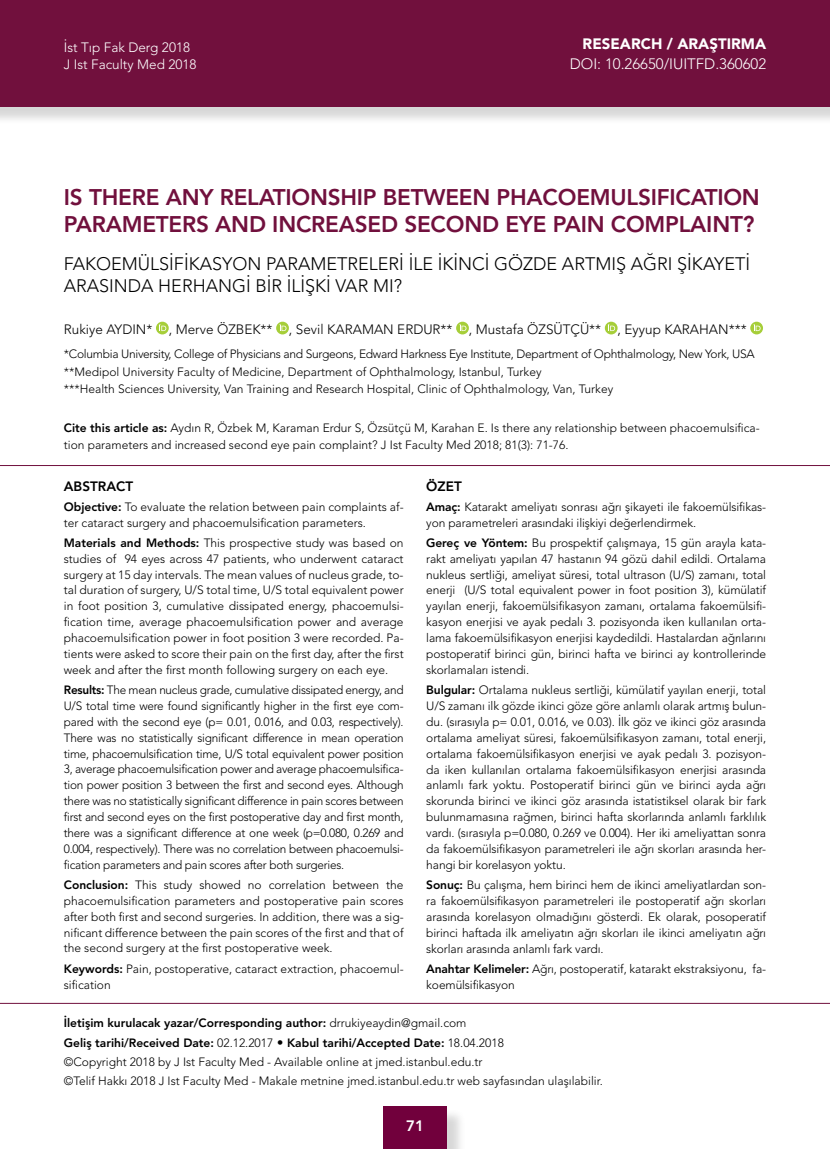
<style>
.page{position:relative;width:830px;height:1149px;background:#fff}
.page>*{position:absolute;margin:0;border:0;box-sizing:border-box;transform-origin:0 0}
.t1{font:800 22.5px/27px "Avenir LT Std";letter-spacing:-.01em;color:#71103d}
.t2{font:300 18px/21.6px "Avenir LT Std";color:#000}
.t3{font:300 15px "Avenir LT Std";color:#fff}
.t4{font:900 15px "Avenir LT Std";color:#fff}
.t5{font:800 15px "Avenir LT Std";color:#fff}
.t6{font:300 13.5px "Avenir LT Std";color:#000}
.t7{font:300 13.5px/16.2px "Avenir LT Std";color:#fff}
.t8{font:800 13.5px "Avenir LT Std";color:#000}
.t9{font:300 12px/15.9px "Avenir LT Std";color:#000}
.s1{font-weight:800}
.s2{font-family:"Futura Std"}
</style>
<div class="page">
<div style="left:385px;top:1108px;width:80px;height:40px;background:#000;opacity:.16"></div>
<div style="left:383px;top:1106px;width:63px;height:42px;background:#71003c"></div>
<div style="left:0;top:2px;width:829px;height:123px;background:#000;opacity:.16"></div>
<div style="left:0;top:0;width:829px;height:106px;background:#71103d"></div>
<svg style="left:156px;top:321px;width:13px;height:13px"></svg>
<svg style="left:159px;top:324px;width:7px;height:7px"></svg>
<svg style="left:276px;top:321px;width:13px;height:13px"></svg>
<svg style="left:279px;top:324px;width:7px;height:7px"></svg>
<svg style="left:456px;top:321px;width:12px;height:13px"></svg>
<svg style="left:459px;top:324px;width:7px;height:7px"></svg>
<svg style="left:604px;top:321px;width:13px;height:13px"></svg>
<svg style="left:608px;top:324px;width:7px;height:7px"></svg>
<svg style="left:749px;top:321px;width:13px;height:13px"></svg>
<svg style="left:753px;top:324px;width:7px;height:7px"></svg>
<hr style="left:0;top:465px;width:829px;height:1px;background:#71103d">
<hr style="left:0;top:1002px;width:829px;height:1px;background:#71103d">
<p class="t7" style="left:64px;top:40px;width:134px">İst Tıp Fak Derg 2018<br>J Ist Faculty Med 2018</p>
<p class="t4" style="left:582px;top:35px;width:185px">RESEARCH / ARAŞTIRMA</p>
<p class="t3" style="left:569px;top:54px;width:198px">DOI: 10.26650/IUITFD.360602</p>
<h1 class="t1" style="left:64px;top:183px;width:697px">IS THERE ANY RELATIONSHIP BETWEEN PHACOEMULSIFICATION<br>PARAMETERS AND INCREASED SECOND EYE PAIN COMPLAINT?</h1>
<h2 class="t2" style="left:64px;top:253px;width:687px">FAKOEMÜLSİFİKASYON PARAMETRELERİ İLE İKİNCİ GÖZDE ARTMIŞ AĞRI ŞİKAYETİ<br>ARASINDA HERHANGİ BİR İLİŞKİ VAR MI?</h2>
<p class="t6" style="left:64px;top:321px;width:684px">Rukiye AYDIN* , Merve ÖZBEK** , Sevil KARAMAN ERDUR** , Mustafa ÖZSÜTÇÜ** , Eyyup KARAHAN***</p>
<p class="t9" style="left:64px;top:345px;width:692px;line-height:17.2px">*Columbia University, College of Physicians and Surgeons, Edward Harkness Eye Institute, Department of Ophthalmology, New York, USA **Medipol University Faculty of Medicine, Department of Ophthalmology, Istanbul, Turkey<br>***Health Sciences University, Van Training and Research Hospital, Clinic of Ophthalmology, Van, Turkey</p>
<p class="t9" style="left:64px;top:419px;width:697px;line-height:17.2px"><span class="s1">Cite this article as:</span> Aydın R, Özbek M, Karaman Erdur S, Özsütçü M, Karahan E. Is there any relationship between phacoemulsifica&shy;tion parameters and increased second eye pain complaint? J Ist Faculty Med 2018; 81(3): 71-76.</p>
<p class="t8" style="left:64px;top:477px;width:71px">ABSTRACT</p>
<p class="t9" style="left:64px;top:498px;width:341px"><span class="s1">Objective:</span> To evaluate the relation between pain complaints af&shy;ter cataract surgery and phacoemulsification parameters.</p>
<p class="t9" style="left:64px;top:534px;width:341px;text-align:justify"><span class="s1">Materials and Methods:</span> This prospective study was based on studies of 94 eyes across 47 patients, who underwent cataract surgery at 15 day intervals. The mean values of nucleus grade, to&shy;tal duration of surgery, U/S total time, U/S total equivalent power in foot position 3, cumulative dissipated energy, phacoemulsi&shy;fication time, average phacoemulsification power and average phacoemulsification power in foot position 3 were recorded. Pa&shy;tients were asked to score their pain on the first day, after the first week and after the first month following surgery on each eye.</p>
<p class="t9" style="left:64px;top:681px;width:341px;text-align:justify"><span class="s1">Results:</span> The mean nucleus grade, cumulative dissipated energy, and U/S total time were found significantly higher in the first eye com&shy;pared with the second eye (p= 0.01, 0.016, and 0.03, respectively).<br>There was no statistically significant difference in mean operation time, phacoemulsification time, U/S total equivalent power position 3, average phacoemulsification power and average phacoemulsifica&shy;tion power position 3 between the first and second eyes. Although there was no statistically significant difference in pain scores between first and second eyes on the first postoperative day and first month, there was a significant difference at one week (p=0.080, 0.269 and 0.004, respectively). There was no correlation between phacoemulsi&shy;fication parameters and pain scores after both surgeries.</p>
<p class="t9" style="left:64px;top:876px;width:341px;text-align:justify"><span class="s1">Conclusion:</span> This study showed no correlation between the phacoemulsification parameters and postoperative pain scores after both first and second surgeries. In addition, there was a sig&shy;nificant difference between the pain scores of the first and that of the second surgery at the first postoperative week.</p>
<p class="t9" style="left:64px;top:960px;width:341px"><span class="s1">Keywords:</span> Pain, postoperative, cataract extraction, phacoemul&shy;sification</p>
<p class="t8" style="left:426px;top:477px;width:37px">ÖZET</p>
<p class="t9" style="left:426px;top:498px;width:341px"><span class="s1">Amaç:</span> Katarakt ameliyatı sonrası ağrı şikayeti ile fakoemülsifikas&shy;yon parametreleri arasındaki ilişkiyi değerlendirmek.</p>
<p class="t9" style="left:426px;top:534px;width:341px;text-align:justify"><span class="s1">Gereç ve Yöntem:</span> Bu prospektif çalışmaya, 15 gün arayla kata&shy;rakt ameliyatı yapılan 47 hastanın 94 gözü dahil edildi. Ortalama nukleus sertliği, ameliyat süresi, total ultrason (U/S) zamanı, total enerji (U/S total equivalent power in foot position 3), kümülatif yayılan enerji, fakoemülsifikasyon zamanı, ortalama fakoemülsifi&shy;kasyon enerjisi ve ayak pedalı 3. pozisyonda iken kullanılan orta&shy;lama fakoemülsifikasyon enerjisi kaydedildi. Hastalardan ağrılarını postoperatif birinci gün, birinci hafta ve birinci ay kontrollerinde skorlamaları istendi.</p>
<p class="t9" style="left:426px;top:681px;width:341px;text-align:justify"><span class="s1">Bulgular:</span> Ortalama nukleus sertliği, kümülatif yayılan enerji, total U/S zamanı ilk gözde ikinci göze göre anlamlı olarak artmış bulun&shy;du. (sırasıyla p= 0.01, 0.016, ve 0.03). İlk göz ve ikinci göz arasında ortalama ameliyat süresi, fakoemülsifikasyon zamanı, total enerji, ortalama fakoemülsifikasyon enerjisi ve ayak pedalı 3. pozisyon&shy;da iken kullanılan ortalama fakoemülsifikasyon enerjisi arasında anlamlı fark yoktu. Postoperatif birinci gün ve birinci ayda ağrı skorunda birinci ve ikinci göz arasında istatistiksel olarak bir fark bulunmamasına rağmen, birinci hafta skorlarında anlamlı farklılık vardı. (sırasıyla p=0.080, 0.269 ve 0.004). Her iki ameliyattan sonra da fakoemülsifikasyon parametreleri ile ağrı skorları arasında her&shy;hangi bir korelasyon yoktu.</p>
<p class="t9" style="left:426px;top:876px;width:341px;text-align:justify"><span class="s1">Sonuç:</span> Bu çalışma, hem birinci hem de ikinci ameliyatlardan son&shy;ra fakoemülsifikasyon parametreleri ile postoperatif ağrı skorları arasında korelasyon olmadığını gösterdi. Ek olarak, posoperatif birinci haftada ilk ameliyatın ağrı skorları ile ikinci ameliyatın ağrı skorları arasında anlamlı fark vardı.</p>
<p class="t9" style="left:426px;top:960px;width:341px"><span class="s1">Anahtar Kelimeler:</span> Ağrı, postoperatif, katarakt ekstraksiyonu, fa&shy;koemülsifikasyon</p>
<p class="t9" style="left:64px;top:1013px;width:540px;line-height:19.2px"><span class="s1">İletişim kurulacak yazar/Corresponding author:</span> drrukiyeaydin@gmail.com<br><span class="s1">Geliş tarihi/Received Date:</span> 02.12.2017 <span class="s2">•</span> <span class="s1">Kabul tarihi/Accepted Date:</span> 18.04.2018<br>©Copyright 2018 by J Ist Faculty Med - Available online at jmed.istanbul.edu.tr<br>©Telif Hakkı 2018 J Ist Faculty Med - Makale metnine jmed.istanbul.edu.tr web sayfasından ulaşılabilir.</p>
<p class="t5" style="left:406px;top:1115px;width:19px">71</p>
</div>
